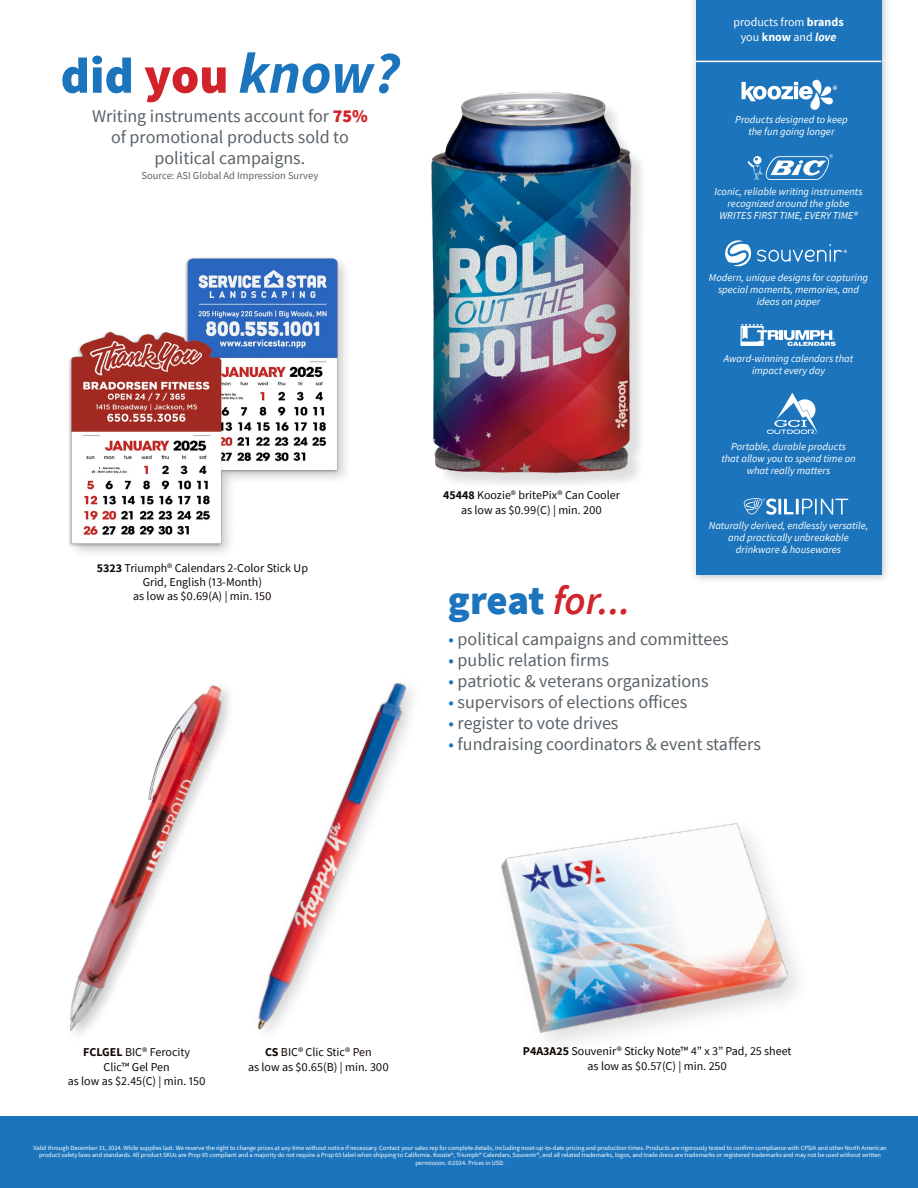
<style>
.page{position:relative;width:918px;height:1188px;background:#fff}
.page>*{position:absolute;margin:0;border:0;box-sizing:border-box;transform-origin:0 0}
.t1{font:italic 700 57.6px "Source Sans Pro";color:#1c75bc}
.t2{font:italic 600 40.5px "Source Sans Pro";color:#d2232a}
.t3{font:18px/21.1px "Source Sans Pro";color:#5a6268;text-align:center}
.t4{font:12px/14.4px "Source Sans Pro";color:#100906;text-align:center}
.t5{font:12px/14.4px "Source Sans Pro";color:#fff;text-align:center}
.t6{font:italic 10.5px/12px "Source Sans Pro";color:#fff;text-align:center}
.t7{font:10.5px "Source Sans Pro";color:#5a6268}
.t8{font:6.3px/7.5px "Source Sans Pro";color:#fff;text-align:center}
.s1{font-weight:900;font-style:normal;font-size:50.7px}
.s2{font-weight:900;font-style:normal;font-size:50.7px;color:#d2232a}
.s3{font-weight:900;color:#d2232a}
.s4{font-weight:700}
.s5{font-weight:700;font-style:italic}
.s6{font-weight:900;font-style:normal;color:#1c75bc}
.s7{color:#1c75bc}
.s8{font-size:6px}
</style>
<div class="page">
<div style="left:0;top:1116px;width:918px;height:72px;background:#1c75bc"></div>
<div style="left:689px;top:0;width:202px;height:584px;background:#000;opacity:.25"></div>
<div style="left:696px;top:0;width:185px;height:575px;background:#1c75bc"></div>
<hr style="left:696px;top:61px;width:185px;height:1px;background:#fff">
<svg style="left:748px;top:154px;width:85px;height:26px"></svg>
<svg style="left:741px;top:324px;width:95px;height:22px"></svg>
<svg style="left:767px;top:393px;width:51px;height:41px"></svg>
<hr style="left:778px;top:499px;width:3px;height:15px;background:#fff">
<svg style="left:784px;top:499px;width:10px;height:15px"></svg>
<hr style="left:796px;top:499px;width:3px;height:15px;background:#fff">
<svg style="left:802px;top:499px;width:46px;height:16px"></svg>
<svg style="left:744px;top:498px;width:32px;height:17px"></svg>
<svg style="left:742px;top:80px;width:95px;height:30px"></svg>
<svg style="left:725px;top:240px;width:122px;height:27px"></svg>
<img style="left:501px;top:823px;width:296px;height:220px">
<img style="left:257px;top:682px;width:156px;height:349px">
<img style="left:70px;top:685px;width:152px;height:346px">
<img style="left:69px;top:258px;width:276px;height:294px">
<img style="left:431px;top:91px;width:211px;height:393px">
<h1 class="t1" style="left:61px;top:35px;width:340px"><span class="s1">did</span> <span class="s2">you</span> know?</h1>
<h3 class="t3" style="left:92px;top:105px;width:277px">Writing instruments account for <span class="s3">75% </span>of promotional products sold to political campaigns.</h3>
<h3 class="t7" style="left:142px;top:169px;width:178px">Source: ASI Global Ad Impression Survey</h3>
<h3 class="t4" style="left:97px;top:560px;width:213px"><span class="s4">5323</span> Triumph® Calendars 2-Color Stick Up<br>Grid, English (13-Month)<br>as low as $0.69(A) | min. 150</h3>
<h3 class="t5" style="left:733px;top:15px;width:112px">products from <span class="s4">brands </span>you <span class="s4">know</span> and <span class="s5">love</span></h3>
<h3 class="t6" style="left:735px;top:113px;width:114px">Products designed to keep the fun going longer</h3>
<h3 class="t6" style="left:715px;top:185px;width:150px">Iconic, reliable writing instruments recognized around the globe<br>WRITES FIRST TIME, EVERY TIME®</h3>
<h3 class="t6" style="left:709px;top:271px;width:161px">Modern, unique designs for capturing special moments, memories, and ideas on paper</h3>
<h3 class="t6" style="left:724px;top:352px;width:131px">Award-winning calendars that impact every day</h3>
<h3 class="t4" style="left:443px;top:488px;width:178px"><span class="s4">45448</span> Koozie® britePix® Can Cooler as low as $0.99(C) | min. 200</h3>
<h2 class="t2" style="left:448px;top:574px;width:184px"><span class="s6">great</span> for...</h2>
<h3 class="t6" style="left:721px;top:440px;width:136px">Portable, durable products that allow you to spend time on what really matters</h3>
<h3 class="t6" style="left:709px;top:520px;width:161px">Naturally derived, endlessly versatile, and practically unbreakable drinkware &amp; housewares</h3>
<h3 class="t3" style="left:449px;top:628px;width:282px"><span class="s7">•</span> political campaigns and committees</h3>
<h3 class="t3" style="left:449px;top:649px;width:162px"><span class="s7">•</span> public relation firms</h3>
<h3 class="t3" style="left:449px;top:670px;width:262px"><span class="s7">•</span> patriotic &amp; veterans organizations</h3>
<h3 class="t3" style="left:449px;top:691px;width:240px"><span class="s7">•</span> supervisors of elections offices</h3>
<h3 class="t3" style="left:449px;top:712px;width:171px"><span class="s7">•</span> register to vote drives</h3>
<h3 class="t3" style="left:449px;top:733px;width:314px"><span class="s7">•</span> fundraising coordinators &amp; event staffers</h3>
<h3 class="t4" style="left:68px;top:1045px;width:139px"><span class="s4">FCLGEL</span> BIC® Ferocity<br>Clic™ Gel Pen<br>as low as $2.45(C) | min. 150</h3>
<h3 class="t4" style="left:248px;top:1045px;width:142px"><span class="s4">CS</span> BIC® Clic Stic® Pen<br>as low as $0.65(B) | min. 300</h3>
<h3 class="t4" style="left:523px;top:1044px;width:270px"><span class="s4">P4A3A25</span> Souvenir® Sticky Note™ 4” x 3” Pad, 25 sheet as low as $0.57(C) | min. 250</h3>
<p class="t8" style="left:33px;top:1144px;width:855px">Valid through December 31, 2024. While supplies last. We reserve the right to change prices at any time without notice if necessary. Contact your sales rep for complete details, including most-up-to-date pricing and production times. Products are rigorously tested to confirm compliance with CPSIA and other North American product safety laws and standards. All product SKUs are Prop 65 compliant and a majority do not require a Prop 65 label when shipping to California. Koozie<span class="s8">®</span>, Triumph® Calendars, Souvenir®, and all related trademarks, logos, and trade dress are trademarks or registered trademarks and may not be used without written permission. ©2024. Prices in USD.</p>
</div>
